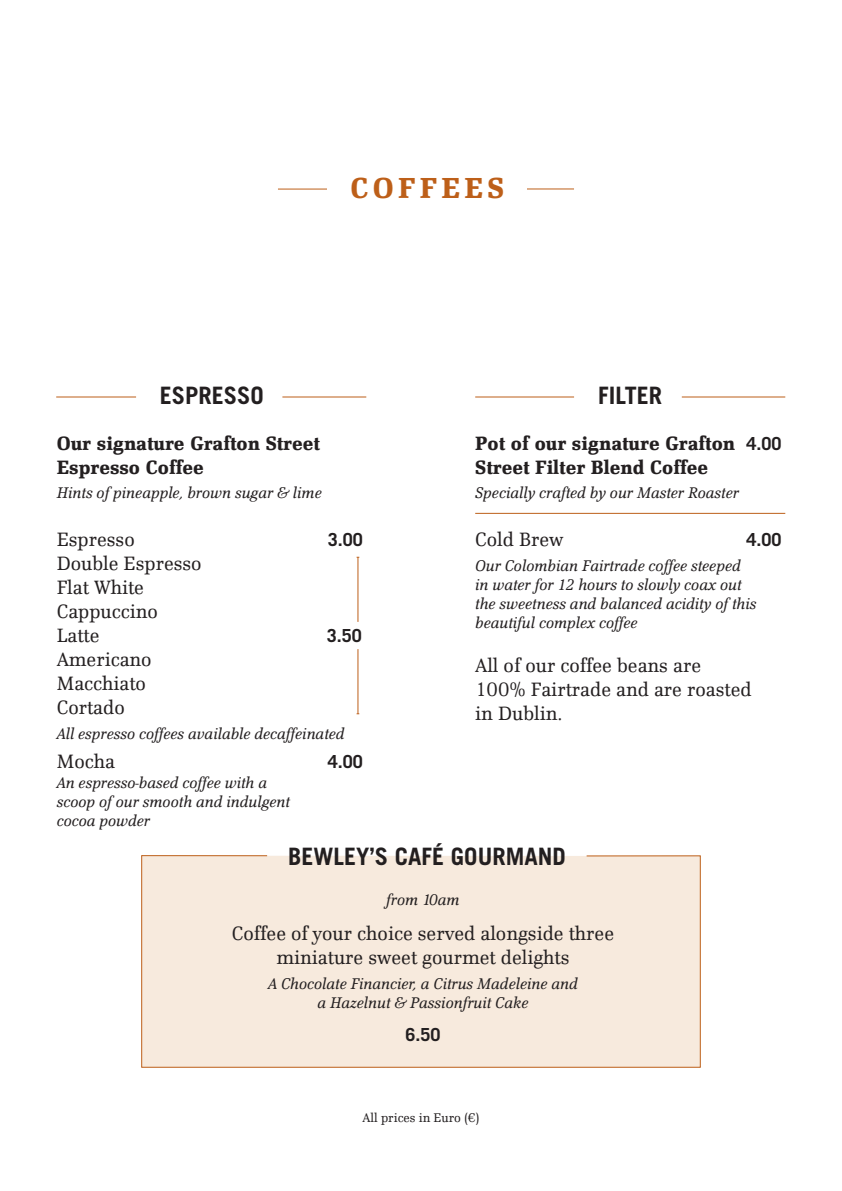
<style>
.page{position:relative;width:842px;height:1191px;background:#fff}
.page>*{position:absolute;margin:0;border:0;box-sizing:border-box;transform-origin:0 0}
.t1{font:700 30px "Scherzo Std";letter-spacing:.145em;color:#bd5f19}
.t2{font:700 24px "Trade Gothic";color:#231f20}
.Text_-_Meal_Item_Hea{font:20px/24px "Scherzo Std";color:#231f20}
.t3{font:700 20px/24px "Scherzo Std";color:#231f20}
.Boxed_Type{font:20px/24px "Scherzo Std";color:#231f20;text-align:center}
.Text_-_Meal_Item_Hea-2{font:700 18px "Trade Gothic";color:#231f20}
.t4{font:italic 16px/19.2px "Scherzo Std";color:#231f20}
.t5{font:13px "Scherzo Std";color:#231f20}
.s1{font-family:"Trade Gothic";font-size:18px}
</style>
<div class="page">
<div style="left:141px;top:855px;width:560px;height:212px;background:#f7eadd"></div>
<hr style="left:358px;top:557px;width:1px;height:65px;background:#bd5f19">
<hr style="left:358px;top:649px;width:1px;height:65px;background:#bd5f19">
<hr style="left:475px;top:397px;width:99px;height:1px;background:#bd5f19">
<hr style="left:682px;top:397px;width:103px;height:1px;background:#bd5f19">
<hr style="left:56px;top:397px;width:80px;height:1px;background:#bd5f19">
<hr style="left:282px;top:397px;width:84px;height:1px;background:#bd5f19">
<hr style="left:475px;top:513px;width:310px;height:1px;background:#bd5f19">
<hr style="left:278px;top:189px;width:296px;height:1px;background:#bd5f19">
<div style="left:328px;top:170px;width:199px;height:33px;background:#fff"></div>
<p class="t1" style="left:351px;top:170px;width:155px">COFFEES</p>
<p class="t2" style="left:160px;top:381px;width:106px">ESPRESSO</p>
<p class="t3" style="left:57px;top:431px;width:265px">Our signature Grafton Street<br>Espresso Coffee</p>
<p class="t4" style="left:57px;top:483px;width:267px">Hints of pineapple, brown sugar &amp; lime</p>
<p class="Text_-_Meal_Item_Hea" style="left:57px;top:527px;width:80px">Espresso</p>
<p class="Text_-_Meal_Item_Hea-2" style="left:328px;top:528px;width:37px">3.00</p>
<p class="Text_-_Meal_Item_Hea" style="left:57px;top:551px;width:146px">Double Espresso</p>
<p class="Text_-_Meal_Item_Hea" style="left:57px;top:575px;width:89px">Flat White</p>
<p class="Text_-_Meal_Item_Hea" style="left:57px;top:599px;width:103px">Cappuccino</p>
<p class="Text_-_Meal_Item_Hea" style="left:57px;top:623px;width:44px">Latte</p>
<p class="Text_-_Meal_Item_Hea" style="left:57px;top:647px;width:97px">Americano</p>
<p class="Text_-_Meal_Item_Hea" style="left:57px;top:671px;width:91px">Macchiato</p>
<p class="Text_-_Meal_Item_Hea" style="left:57px;top:695px;width:70px">Cortado</p>
<p class="t4" style="left:57px;top:724px;width:289px">All espresso coffees available decaffeinated</p>
<p class="Boxed_Type" style="left:57px;top:749px;width:60px">Mocha</p>
<p class="Text_-_Meal_Item_Hea-2" style="left:328px;top:751px;width:37px">4.00</p>
<p class="t4" style="left:57px;top:773px;width:235px">An espresso-based coffee with a scoop of our smooth and indulgent cocoa powder</p>
<p class="Text_-_Meal_Item_Hea-2" style="left:327px;top:625px;width:37px">3.50</p>
<p class="t2" style="left:598px;top:381px;width:66px">FILTER</p>
<p class="t3" style="left:475px;top:431px;width:308px">Pot of our signature Grafton <span class="s1">4.00<br></span>Street Filter Blend Coffee</p>
<p class="t4" style="left:475px;top:483px;width:265px">Specially crafted by our Master Roaster</p>
<p class="Text_-_Meal_Item_Hea" style="left:475px;top:527px;width:90px">Cold Brew</p>
<p class="Text_-_Meal_Item_Hea-2" style="left:746px;top:528px;width:37px">4.00</p>
<p class="t4" style="left:475px;top:556px;width:283px">Our Colombian Fairtrade coffee steeped in water for 12 hours to slowly coax out the sweetness and balanced acidity of this beautiful complex coffee</p>
<p class="Text_-_Meal_Item_Hea" style="left:475px;top:653px;width:278px">All of our coffee beans are<br>100% Fairtrade and are roasted in Dublin.</p>
<p class="t2" style="left:288px;top:841px;width:279px">BEWLEY’S CAFÉ GOURMAND</p>
<p class="t4" style="left:386px;top:890px;width:75px">from 10am</p>
<p class="Boxed_Type" style="left:232px;top:921px;width:384px">Coffee of your choice served alongside three miniature sweet gourmet delights</p>
<p class="t4" style="left:268px;top:974px;width:311px;text-align:center">A Chocolate Financier, a Citrus Madeleine and a Hazelnut &amp; Passionfruit Cake</p>
<p class="Text_-_Meal_Item_Hea-2" style="left:405px;top:1023px;width:37px">6.50</p>
<p class="t5" style="left:363px;top:1110px;width:118px">All prices in Euro (€)</p>
</div>
